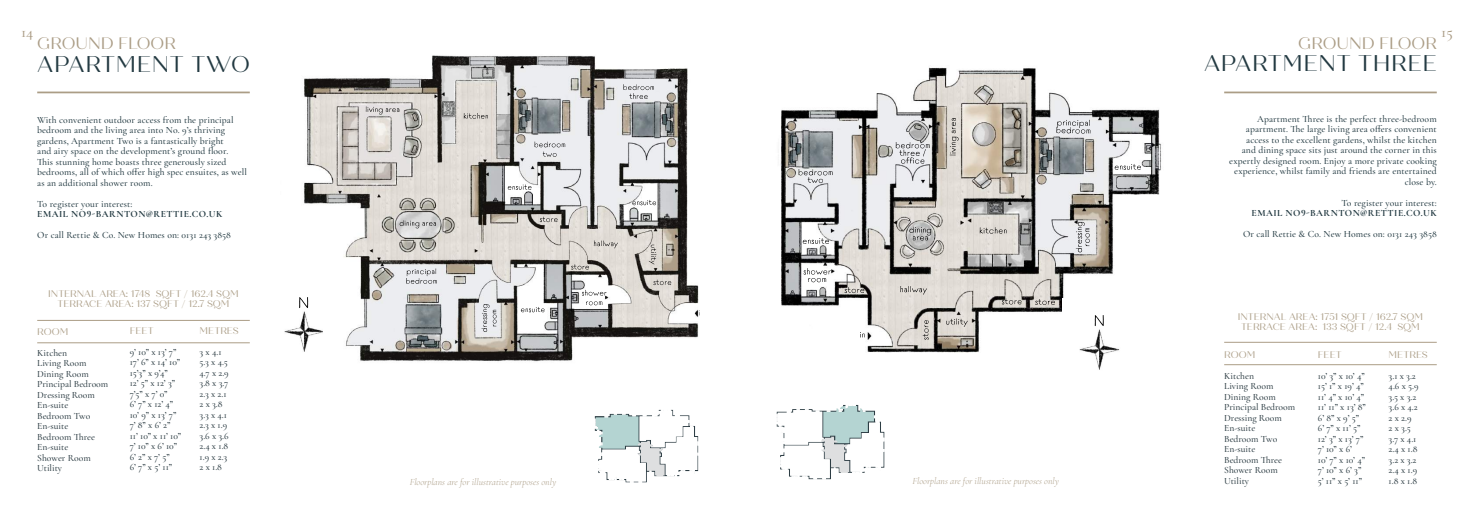
<style>
.page{position:relative;width:1474px;height:521px;background:#fff}
.page>*{position:absolute;margin:0;border:0;box-sizing:border-box;transform-origin:0 0}
.t1{font:22.75px "Quiche Display";letter-spacing:.03em;color:#233a42}
.t2{font:16.62px "Quiche Display";color:#ab9d86}
.t3{font:500 15.75px "Cormorant Garamond";color:#ab9d86}
.t4{font:500 9.62px/10.5px "Cormorant Garamond";letter-spacing:.01em;color:#233a42}
.t5{font:500 9.62px/10.5px "Cormorant Garamond";color:#2d3d44}
.t6{font:9.62px/10.5px "Quiche Display";color:#ab9d86;text-align:center}
.t7{font:italic 300 9.62px "Cormorant Garamond";color:#ab9d86}
.t8{font:700 9.62px "Cormorant Garamond";letter-spacing:.05em;color:#233a42}
</style>
<div class="page">
<img style="left:304px;top:55px;width:396px;height:307px">
<img style="left:594px;top:409px;width:105px;height:74px">
<hr style="left:37px;top:92px;width:213px;height:1px;background:#ab9d86">
<img style="left:284px;top:281px;width:38px;height:81px">
<hr style="left:37px;top:342px;width:213px;height:1px;background:#ab9d86">
<hr style="left:37px;top:320px;width:213px;height:1px;background:#ab9d86">
<img style="left:780px;top:67px;width:381px;height:286px">
<img style="left:1062px;top:299px;width:73px;height:71px">
<hr style="left:1224px;top:92px;width:212px;height:1px;background:#ab9d86">
<img style="left:776px;top:405px;width:109px;height:75px">
<hr style="left:1224px;top:364px;width:212px;height:1px;background:#ab9d86">
<hr style="left:1224px;top:342px;width:212px;height:1px;background:#ab9d86">
<h3 class="t3" style="left:21px;top:22px;width:14px">14</h3>
<h3 class="t3" style="left:1441px;top:22px;width:13px">15</h3>
<h2 class="t2" style="left:37px;top:34px;width:140px">GROUND FLOOR</h2>
<h2 class="t2" style="left:1298px;top:34px;width:140px">GROUND FLOOR</h2>
<h1 class="t1" style="left:37px;top:51px;width:214px">APARTMENT TWO</h1>
<p class="t4" style="left:37px;top:114px;width:211px">With convenient outdoor access from the principal bedroom and the living area into No. 9’s thriving gardens, Apartment Two is a fantastically bright<br>and airy space on the development’s ground floor.<br>This stunning home boasts three generously sized bedrooms, all of which offer high spec ensuites, as well as an additional shower room.</p>
<p class="t4" style="left:37px;top:198px;width:97px">To register your interest:</p>
<p class="t8" style="left:37px;top:208px;width:187px">EMAIL NO9-BARNTON@RETTIE.CO.UK</p>
<p class="t4" style="left:37px;top:230px;width:195px">Or call Rettie &amp; Co. New Homes on: 0131 243 3858</p>
<p class="t6" style="left:48px;top:288px;width:192px">INTERNAL AREA: 1748 SQFT / 162.4 SQM<br>TERRACE AREA: 137 SQFT / 12.7 SQM</p>
<p class="t6" style="left:37px;top:326px;width:33px">ROOM</p>
<p class="t5" style="left:37px;top:348px;width:73px">Kitchen<br>Living Room<br>Dining Room<br>Principal Bedroom<br>Dressing Room<br>En-suite<br>Bedroom Two<br>En-suite<br>Bedroom Three<br>En-suite<br>Shower Room<br>Utility</p>
<p class="t6" style="left:199px;top:325px;width:41px">METRES</p>
<p class="t5" style="left:199px;top:346px;width:31px">3 x 4.1<br>5.3 x 4.5<br>4.7 x 2.9<br>3.8 x 3.7<br>2.3 x 2.1<br>2 x 3.8<br>3.3 x 4.1<br>2.3 x 1.9<br>3.6 x 3.6<br>2.4 x 1.8<br>1.9 x 2.3<br>2 x 1.8</p>
<p class="t6" style="left:130px;top:325px;width:25px">FEET</p>
<p class="t5" style="left:130px;top:346px;width:53px">9’ 10” x 13’ 7”<br>17’ 6” x 14’ 10”<br>15’3” x 9’4”<br>12’ 5” x 12’ 3”<br>7’5” x 7’ 0”<br>6’ 7” x 12’ 4”<br>10’ 9” x 13’ 7”<br>7’ 8” x 6’ 2”<br>11’ 10” x 11’ 10”<br>7’ 10” x 6’ 10”<br>6’ 2” x 7’ 5”<br>6’ 7” x 5’ 11”</p>
<p class="t7" style="left:410px;top:475px;width:148px">Floorplans are for illustrative purposes only</p>
<h1 class="t1" style="left:1204px;top:50px;width:234px">APARTMENT THREE</h1>
<p class="t4" style="left:1229px;top:113px;width:209px;text-align:right">Apartment Three is the perfect three-bedroom apartment. The large living area offers convenient access to the excellent gardens, whilst the kitchen<br>and dining space sits just around the corner in this expertly designed room. Enjoy a more private cooking experience, whilst family and friends are entertained close by.</p>
<p class="t4" style="left:1341px;top:197px;width:97px">To register your interest:</p>
<p class="t8" style="left:1251px;top:207px;width:187px">EMAIL NO9-BARNTON@RETTIE.CO.UK</p>
<p class="t4" style="left:1242px;top:229px;width:195px">Or call Rettie &amp; Co. New Homes on: 0131 243 3858</p>
<p class="t6" style="left:1237px;top:311px;width:187px">INTERNAL AREA: 1751 SQFT / 162.7 SQM<br>TERRACE AREA: 133 SQFT / 12.4 SQM</p>
<p class="t6" style="left:1224px;top:349px;width:33px">ROOM</p>
<p class="t5" style="left:1224px;top:370px;width:73px">Kitchen<br>Living Room<br>Dining Room<br>Principal Bedroom<br>Dressing Room<br>En-suite<br>Bedroom Two<br>En-suite<br>Bedroom Three<br>Shower Room<br>Utility</p>
<p class="t6" style="left:1388px;top:349px;width:41px">METRES</p>
<p class="t5" style="left:1388px;top:370px;width:31px">3.1 x 3.2<br>4.6 x 5.9<br>3.5 x 3.2<br>3.6 x 4.2<br>2 x 2.9<br>2 x 3.5<br>3.7 x 4.1<br>2.4 x 1.8<br>3.2 x 3.2<br>2.4 x 1.9</p>
<p class="t6" style="left:1317px;top:349px;width:25px">FEET</p>
<p class="t5" style="left:1317px;top:370px;width:49px">10’ 3” x 10’ 4”<br>15’ 1” x 19’ 4”<br>11’ 4” x 10’ 4”<br>11’ 11” x 13’ 8”<br>6’ 8” x 9’ 5”<br>6’ 7” x 11’ 5”<br>12’ 3” x 13’ 7”<br>7’ 10” x 6’<br>10’ 7” x 10’ 4”<br>7’ 10” x 6’ 3”<br>5’ 11” x 5’ 11”</p>
<p class="t7" style="left:912px;top:473px;width:148px">Floorplans are for illustrative purposes only</p>
<p class="t5" style="left:1388px;top:475px;width:30px">1.8 x 1.8</p>
</div>
